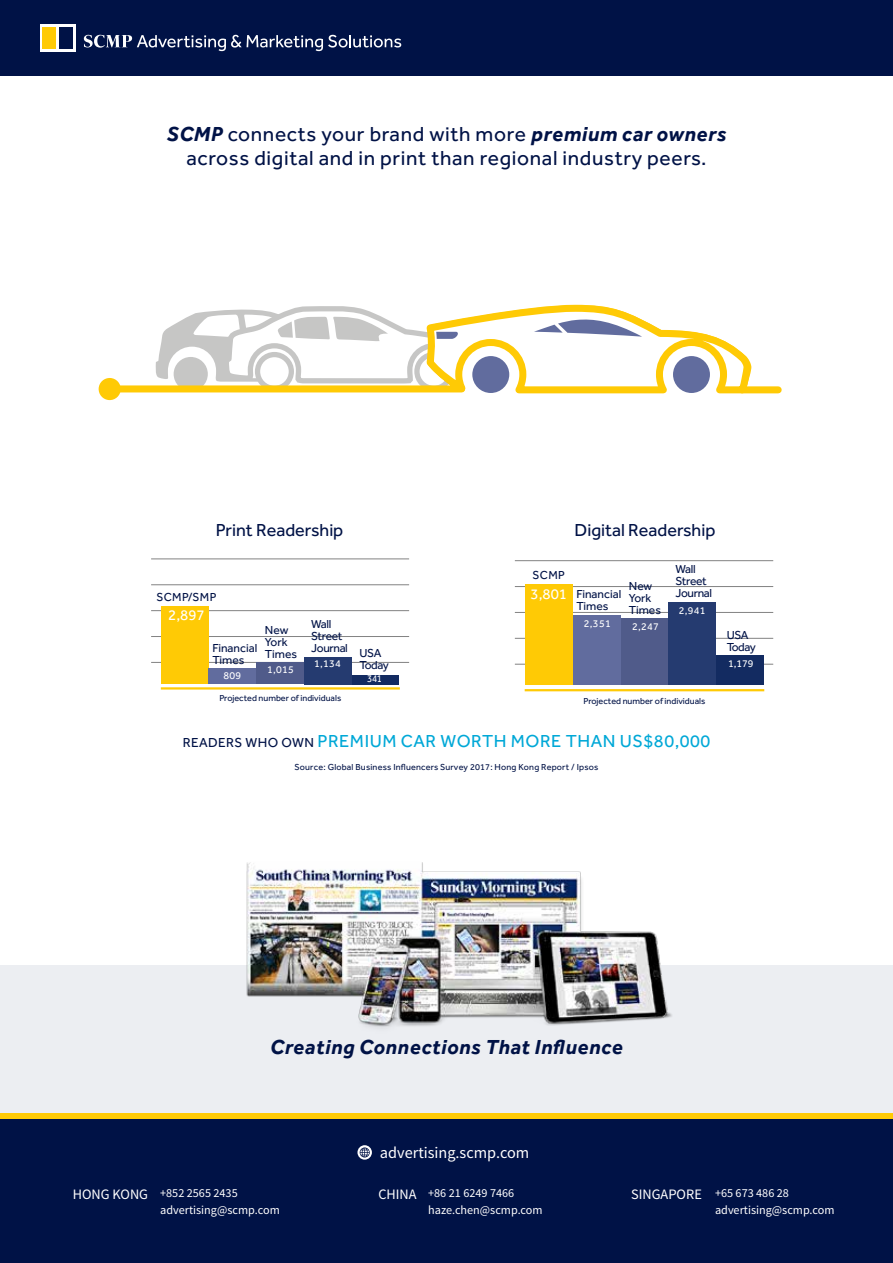
<style>
.page{position:relative;width:893px;height:1263px;background:#fff}
.page>*{position:absolute;margin:0;border:0;box-sizing:border-box;transform-origin:0 0}
.t1{font:21px/24px "Effra";letter-spacing:.03em;color:#001246;text-align:center}
.t2{font:italic 700 21px "Effra";letter-spacing:.03em;color:#001246}
.t3{font:18px "Effra";letter-spacing:.03em;color:#00a8d7}
.t4{font:18px "Effra";color:#001246}
.t5{font:16.2px "Source Sans Pro";color:#fff}
.t6{font:15px "Effra";color:#fff}
.t7{font:14.4px "Source Sans Pro";color:#fff}
.t8{font:12.15px/17.5px "Source Sans Pro";color:#fff}
.t9{font:12px/12px "Effra";letter-spacing:-.02em;color:#001246}
.t10{font:12px/12px "Effra";color:#001246}
.t11{font:10.5px "Effra";letter-spacing:.03em;color:#fff}
.t12{font:10.5px "Effra";letter-spacing:.03em;color:#fff;scale:.9 1}
.t13{font:9px "Effra";letter-spacing:.02em;color:#001246}
.t14{font:9px "Effra";color:#001246}
.s1{font-weight:700;font-style:italic}
.s2{font-size:13.5px;color:#001246}
</style>
<div class="page">
<div style="left:0;top:965px;width:893px;height:180px;background:#eceef2"></div>
<div style="left:0;top:1114px;width:893px;height:149px;background:#001246"></div>
<div style="left:0;top:1112px;width:893px;height:6px;background:#ffca05"></div>
<div style="left:0;top:0;width:893px;height:75px;background:#001246"></div>
<svg style="left:40px;top:24px;width:35px;height:27px"></svg>
<div style="left:43px;top:27px;width:13px;height:21px;background:#ffca05"></div>
<div style="left:59px;top:27px;width:13px;height:21px;background:#001246"></div>
<svg style="left:84px;top:35px;width:317px;height:16px"></svg>
<hr style="left:151px;top:584px;width:258px;height:1px;background:#000">
<hr style="left:151px;top:610px;width:258px;height:1px;background:#000">
<hr style="left:151px;top:559px;width:258px;height:1px;background:#000">
<hr style="left:151px;top:636px;width:258px;height:1px;background:#000">
<hr style="left:151px;top:662px;width:258px;height:1px;background:#000">
<hr style="left:515px;top:586px;width:258px;height:1px;background:#000">
<hr style="left:515px;top:612px;width:258px;height:1px;background:#000">
<hr style="left:515px;top:561px;width:258px;height:1px;background:#000">
<hr style="left:515px;top:638px;width:258px;height:1px;background:#000">
<hr style="left:515px;top:664px;width:258px;height:1px;background:#000">
<div style="left:351px;top:675px;width:48px;height:9px;background:#132b61"></div>
<div style="left:161px;top:606px;width:48px;height:78px;background:#ffca05"></div>
<div style="left:525px;top:584px;width:48px;height:101px;background:#ffca05"></div>
<div style="left:573px;top:615px;width:48px;height:70px;background:#616c9e"></div>
<div style="left:621px;top:618px;width:47px;height:67px;background:#505b8a"></div>
<div style="left:668px;top:602px;width:48px;height:83px;background:#253b70"></div>
<div style="left:716px;top:655px;width:48px;height:30px;background:#132b61"></div>
<hr style="left:525px;top:689px;width:239px;height:2px;background:#ffca05">
<hr style="left:161px;top:687px;width:239px;height:2px;background:#ffca05">
<div style="left:208px;top:668px;width:48px;height:16px;background:#616c9e"></div>
<div style="left:256px;top:663px;width:48px;height:21px;background:#505b8a"></div>
<div style="left:304px;top:657px;width:47px;height:27px;background:#253b70"></div>
<svg style="left:98px;top:378px;width:23px;height:22px"></svg>
<svg style="left:103px;top:378px;width:679px;height:19px"></svg>
<svg style="left:155px;top:304px;width:599px;height:93px"></svg>
<svg style="left:357px;top:1145px;width:15px;height:15px"></svg>
<img style="left:246px;top:862px;width:426px;height:166px">
<p class="t1" style="left:167px;top:122px;width:561px"><span class="s1">SCMP</span> connects your brand with more <span class="s1">premium car owners </span>across digital and in print than regional industry peers.</p>
<p class="t4" style="left:216px;top:519px;width:129px">Print Readership</p>
<p class="t4" style="left:574px;top:519px;width:142px">Digital Readership</p>
<p class="t9" style="left:156px;top:591px;width:62px">SCMP/SMP</p>
<p class="t6" style="left:168px;top:606px;width:38px">2,897</p>
<p class="t10" style="left:212px;top:642px;width:46px">Financial<br>Times</p>
<p class="t11" style="left:223px;top:669px;width:19px">809</p>
<p class="t10" style="left:265px;top:624px;width:34px">New<br>York<br>Times</p>
<p class="t9" style="left:311px;top:618px;width:72px">Wall<br>Street<br>Journal USA</p>
<p class="t9" style="left:360px;top:659px;width:31px">Today</p>
<p class="t11" style="left:314px;top:657px;width:28px">1,134</p>
<p class="t11" style="left:267px;top:663px;width:28px">1,015</p>
<p class="t12" style="left:367px;top:672px;width:18px">341</p>
<p class="t14" style="left:219px;top:692px;width:123px">Projected number of individuals</p>
<p class="t9" style="left:533px;top:569px;width:34px">SCMP</p>
<p class="t6" style="left:531px;top:585px;width:38px">3,801</p>
<p class="t10" style="left:576px;top:588px;width:46px">Financial<br>Times</p>
<p class="t10" style="left:629px;top:580px;width:34px">New<br>York<br>Times</p>
<p class="t11" style="left:584px;top:617px;width:28px">2,351</p>
<p class="t11" style="left:632px;top:620px;width:28px">2,247</p>
<p class="t9" style="left:676px;top:563px;width:38px">Wall<br>Street<br>Journal</p>
<p class="t11" style="left:679px;top:604px;width:28px">2,941</p>
<p class="t14" style="left:583px;top:696px;width:123px">Projected number of individuals</p>
<p class="t3" style="left:183px;top:730px;width:529px"><span class="s2">READERS WHO OWN</span> PREMIUM CAR WORTH MORE THAN US$80,000</p>
<p class="t13" style="left:295px;top:761px;width:305px">Source: Global Business Influencers Survey 2017: Hong Kong Report / Ipsos</p>
<p class="t9" style="left:727px;top:628px;width:31px">USA<br>Today</p>
<p class="t11" style="left:728px;top:657px;width:27px">1,179</p>
<p class="t2" style="left:270px;top:1034px;width:354px">Creating Connections That Influence</p>
<p class="t5" style="left:380px;top:1142px;width:151px">advertising.scmp.com</p>
<p class="t8" style="left:160px;top:1184px;width:121px">+852 2565 2435 advertising@scmp.com</p>
<p class="t8" style="left:428px;top:1184px;width:116px">+86 21 6249 7466 haze.chen@scmp.com</p>
<p class="t8" style="left:715px;top:1184px;width:121px">+65 673 486 28 advertising@scmp.com</p>
<p class="t7" style="left:73px;top:1185px;width:77px">HONG KONG</p>
<p class="t7" style="left:378px;top:1185px;width:40px">CHINA</p>
<p class="t7" style="left:631px;top:1185px;width:72px">SINGAPORE</p>
</div>
